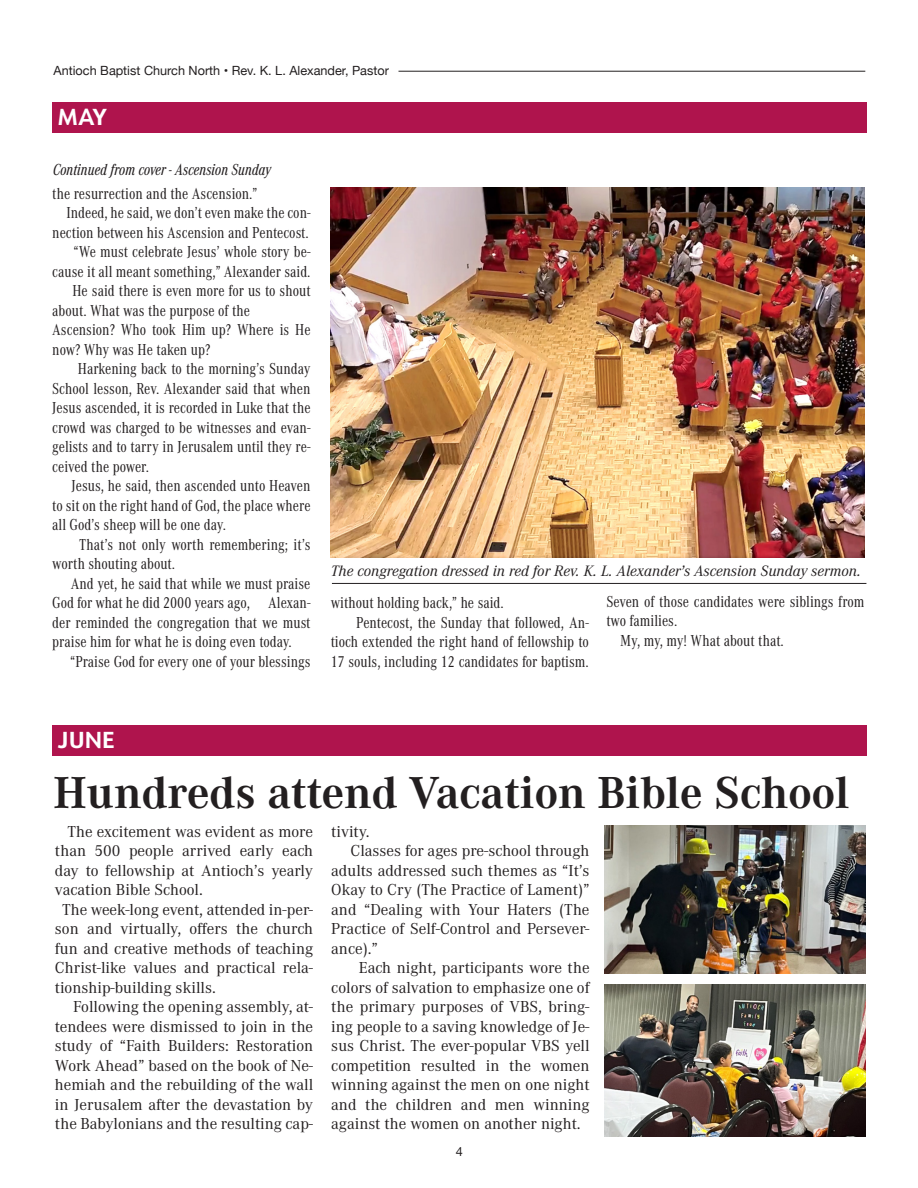
<style>
.page{position:relative;width:918px;height:1188px;background:#fff}
.page>*{position:absolute;margin:0;border:0;box-sizing:border-box;transform-origin:0 0}
.t1{font:700 46.5px "Corporate A Pro";color:#231f20}
.t2{font:700 22.65px "URW Form";color:#fff}
.t3{font:16.5px/19.5px "Corporate A Cond Pro";color:#231f20}
.t4{font:16.5px/19.5px "Corporate A Pro";color:#231f20;text-align:justify}
.t5{font:italic 16.5px "Corporate A Cond Pro";color:#231f20}
.t6{font:italic 15.6px "Corporate A Pro";color:#231f20}
.t7{font:12.6px "Helvetica Neue";color:#231f20}
</style>
<div class="page">
<hr style="left:398px;top:71px;width:467px;height:1px;background:#231f20">
<img style="left:330px;top:188px;width:534px;height:369px">
<img style="left:604px;top:826px;width:261px;height:148px">
<img style="left:604px;top:985px;width:261px;height:152px">
<div style="left:52px;top:102px;width:814px;height:30px;background:#af144d"></div>
<div style="left:52px;top:725px;width:814px;height:30px;background:#af144d"></div>
<hr style="left:332px;top:583px;width:534px;height:1px;background:#231f20">
<p class="t7" style="left:54px;top:61px;width:337px">Antioch Baptist Church North • Rev. K. L. Alexander, Pastor</p>
<p class="t2" style="left:58px;top:101px;width:50px">MAY</p>
<p class="t5" style="left:53px;top:158px;width:219px">Continued from cover - Ascension Sunday</p>
<p class="t3" style="left:52px;top:183px;width:206px">the resurrection and the Ascension.”</p>
<p class="t3" style="left:52px;top:202px;width:260px;text-align:right">Indeed, he said, we don’t even make the con&shy;nection between his Ascension and Pentecost.</p>
<p class="t3" style="left:52px;top:241px;width:260px;text-align:right">“We must celebrate Jesus’ whole story be&shy;cause it all meant something,” Alexander said.</p>
<p class="t3" style="left:52px;top:280px;width:260px;text-indent:20px">He said there is even more for us to shout about. What was the purpose of the</p>
<p class="t3" style="left:52px;top:319px;width:260px">Ascension? Who took Him up? Where is He now? Why was He taken up?</p>
<p class="t3" style="left:52px;top:358px;width:260px;text-align:justify;text-indent:26px">Harkening back to the morning’s Sunday School lesson, Rev. Alexander said that when Jesus ascended, it is recorded in Luke that the crowd was charged to be witnesses and evan&shy;gelists and to tarry in Jerusalem until they re&shy;ceived the power.</p>
<p class="t3" style="left:52px;top:475px;width:260px;text-align:justify;text-indent:19px">Jesus, he said, then ascended unto Heaven to sit on the right hand of God, the place where all God’s sheep will be one day.</p>
<p class="t3" style="left:52px;top:534px;width:259px;text-indent:27px">That’s not only worth remembering; it’s worth shouting about.</p>
<p class="t3" style="left:52px;top:573px;width:260px;text-align:justify;text-indent:18px">And yet, he said that while we must praise God for what he did 2000 years ago, Alexan&shy;der reminded the congregation that we must praise him for what he is doing even today.</p>
<p class="t3" style="left:70px;top:651px;width:242px">“Praise God for every one of your blessings</p>
<p class="t6" style="left:330px;top:560px;width:532px">The congregation dressed in red for Rev. K. L. Alexander’s Ascension Sunday sermon.</p>
<p class="t3" style="left:330px;top:592px;width:175px">without holding back,” he said.</p>
<p class="t3" style="left:330px;top:612px;width:260px;text-align:justify;text-indent:25px">Pentecost, the Sunday that followed, An&shy;tioch extended the right hand of fellowship to 17 souls, including 12 candidates for baptism.</p>
<p class="t3" style="left:606px;top:591px;width:260px">Seven of those candidates were siblings from two families.</p>
<p class="t3" style="left:620px;top:630px;width:165px">My, my, my! What about that.</p>
<p class="t2" style="left:58px;top:724px;width:58px">JUNE</p>
<p class="t1" style="left:54px;top:761px;width:797px">Hundreds attend Vacation Bible School</p>
<p class="t4" style="left:55px;top:821px;width:260px;text-indent:12px">The excitement was evident as more than 500 people arrived early each day to fellowship at Antioch’s yearly vacation Bible School.</p>
<p class="t4" style="left:55px;top:899px;width:260px;text-indent:7px">The week-long event, attended in-per&shy;son and virtually, offers the church fun and creative methods of teaching Christ-like values and practical rela&shy;tionship-building skills.</p>
<p class="t4" style="left:55px;top:996px;width:260px;text-indent:18px">Following the opening assembly, at&shy;tendees were dismissed to join in the study of “Faith Builders: Restoration Work Ahead” based on the book of Ne&shy;hemiah and the rebuilding of the wall in Jerusalem after the devastation by the Babylonians and the resulting cap-</p>
<p class="t4" style="left:331px;top:821px;width:40px">tivity.</p>
<p class="t4" style="left:331px;top:840px;width:260px;text-indent:19px">Classes for ages pre-school through adults addressed such themes as “It’s Okay to Cry (The Practice of Lament)” and “Dealing with Your Haters (The Practice of Self-Control and Persever&shy;ance).”</p>
<p class="t4" style="left:331px;top:957px;width:260px;text-indent:27px">Each night, participants wore the colors of salvation to emphasize one of the primary purposes of VBS, bring&shy;ing people to a saving knowledge of Je&shy;sus Christ. The ever-popular VBS yell competition resulted in the women winning against the men on one night and the children and men winning against the women on another night.</p>
<p class="t7" style="left:456px;top:1142px;width:9px">4</p>
</div>
